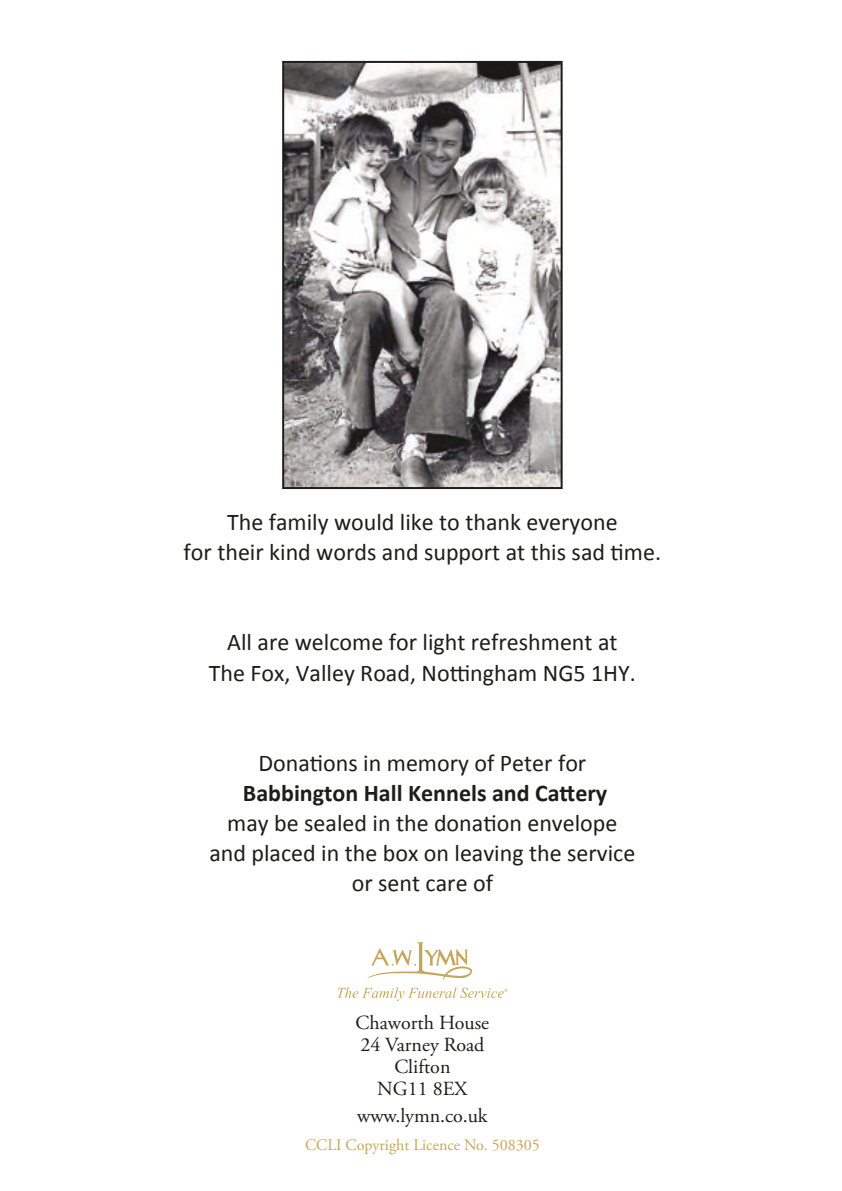
<style>
.page{position:relative;width:842px;height:1191px;background:#fff}
.page>*{position:absolute;margin:0;border:0;box-sizing:border-box;transform-origin:0 0}
.t1{font:24px/30px "Calibri";color:#1d1d1b;text-align:center}
.t2{font:700 24px "Calibri";color:#1d1d1b}
.t3{font:20px/22px "Adobe Garamond Pro";color:#1d1d1b;text-align:center}
.t4{font:16px "Adobe Garamond Pro";color:#c6a65b}
</style>
<div class="page">
<img style="left:285px;top:64px;width:275px;height:422px">
<div style="left:282px;top:61px;width:281px;height:428px;border:2px solid #1d1d1b"></div>
<svg style="left:337px;top:942px;width:170px;height:59px"></svg>
<p class="t1" style="left:184px;top:507px;width:479px">The family would like to thank everyone<br>for their kind words and support at this sad time.</p>
<p class="t1" style="left:209px;top:627px;width:429px">All are welcome for light refreshment at<br>The Fox, Valley Road, Nottingham NG5 1HY.</p>
<p class="t1" style="left:258px;top:747px;width:329px">Donations in memory of Peter for</p>
<p class="t2" style="left:243px;top:777px;width:366px">Babbington Hall Kennels and Cattery</p>
<p class="t1" style="left:209px;top:807px;width:427px">may be sealed in the donation envelope and placed in the box on leaving the service or sent care of</p>
<p class="t3" style="left:356px;top:1012px;width:135px">Chaworth House<br>24 Varney Road<br>Clifton<br>NG11 8EX</p>
<p class="t3" style="left:357px;top:1105px;width:132px">www.lymn.co.uk</p>
<p class="t4" style="left:305px;top:1135px;width:236px">CCLI Copyright Licence No. 508305</p>
</div>
